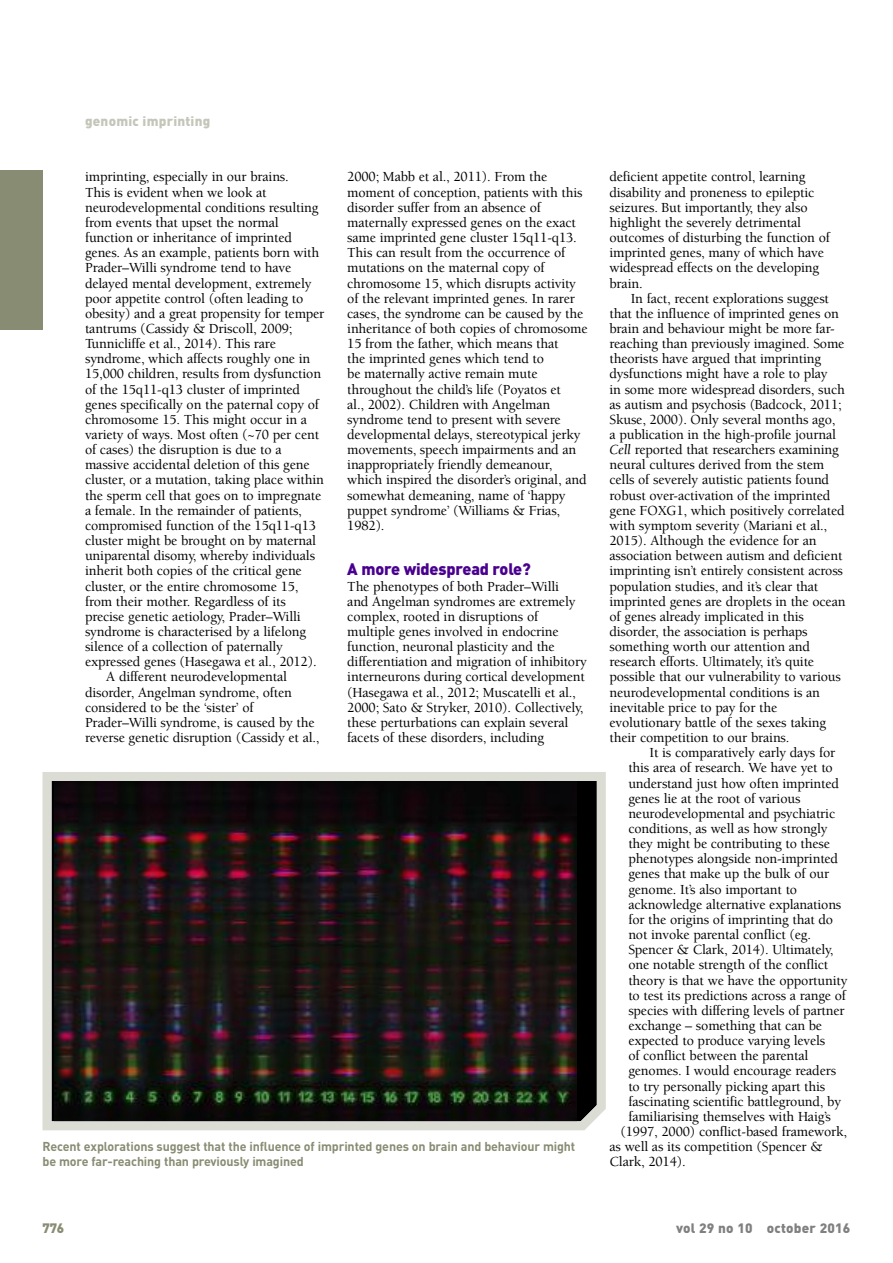
<style>
.page{position:relative;width:893px;height:1263px;background:#fff}
.page>*{position:absolute;margin:0;border:0;box-sizing:border-box;transform-origin:0 0}
.t1{font:900 16.5px "DIN Pro";letter-spacing:-.01em;color:#49008f}
.t2{font:500 14.25px/15.1px "Berkeley Std";letter-spacing:-.01em;color:#000}
.t3{font:900 13.5px "DIN Pro";letter-spacing:.015em;color:#808080}
.t4{font:900 13.5px "DIN Pro";letter-spacing:.015em;color:#c3c6b8}
.t5{font:900 13.5px "DIN Pro";color:#878c72}
.t6{font:700 12.75px/15.1px "DIN Pro";letter-spacing:-.01em;color:#878c72}
.s1{font-weight:400;font-style:italic}
</style>
<div class="page">
<div style="left:0;top:170px;width:43px;height:160px;background:#878c72"></div>
<img style="left:43px;top:772px;width:563px;height:358px">
<p class="t4" style="left:85px;top:116px;width:127px">genomic imprinting</p>
<p class="t2" style="left:85px;top:171px;width:205px">imprinting, especially in our brains.</p>
<p class="t2" style="left:85px;top:186px;width:183px">This is evident when we look at</p>
<p class="t2" style="left:85px;top:201px;width:235px">neurodevelopmental conditions resulting</p>
<p class="t2" style="left:85px;top:216px;width:195px">from events that upset the normal</p>
<p class="t2" style="left:85px;top:231px;width:208px">function or inheritance of imprinted</p>
<p class="t2" style="left:85px;top:246px;width:236px">genes. As an example, patients born with</p>
<p class="t2" style="left:85px;top:261px;width:208px">Prader–Willi syndrome tend to have</p>
<p class="t2" style="left:85px;top:277px;width:228px">delayed mental development, extremely</p>
<p class="t2" style="left:85px;top:292px;width:220px">poor appetite control (often leading to</p>
<p class="t2" style="left:85px;top:307px;width:241px">obesity) and a great propensity for temper</p>
<p class="t2" style="left:85px;top:322px;width:209px">tantrums (Cassidy &amp; Driscoll, 2009;</p>
<p class="t2" style="left:85px;top:337px;width:192px">Tunnicliffe et al., 2014). This rare</p>
<p class="t2" style="left:85px;top:352px;width:227px">syndrome, which affects roughly one in</p>
<p class="t2" style="left:85px;top:368px;width:238px">15,000 children, results from dysfunction</p>
<p class="t2" style="left:85px;top:383px;width:217px">of the 15q11-q13 cluster of imprinted</p>
<p class="t2" style="left:85px;top:398px;width:236px">genes specifically on the paternal copy of</p>
<p class="t2" style="left:85px;top:413px;width:224px">chromosome 15. This might occur in a</p>
<p class="t2" style="left:85px;top:428px;width:236px">variety of ways. Most often (~70 per cent</p>
<p class="t2" style="left:85px;top:443px;width:198px">of cases) the disruption is due to a</p>
<p class="t2" style="left:85px;top:458px;width:226px">massive accidental deletion of this gene</p>
<p class="t2" style="left:85px;top:474px;width:240px">cluster, or a mutation, taking place within</p>
<p class="t2" style="left:85px;top:489px;width:238px">the sperm cell that goes on to impregnate</p>
<p class="t2" style="left:85px;top:504px;width:218px">a female. In the remainder of patients,</p>
<p class="t2" style="left:85px;top:519px;width:233px">compromised function of the 15q11-q13</p>
<p class="t2" style="left:85px;top:534px;width:233px">cluster might be brought on by maternal</p>
<p class="t2" style="left:85px;top:549px;width:232px">uniparental disomy, whereby individuals</p>
<p class="t2" style="left:85px;top:564px;width:218px">inherit both copies of the critical gene</p>
<p class="t2" style="left:85px;top:580px;width:215px">cluster, or the entire chromosome 15,</p>
<p class="t2" style="left:85px;top:595px;width:202px">from their mother. Regardless of its</p>
<p class="t2" style="left:85px;top:610px;width:217px">precise genetic aetiology, Prader–Willi</p>
<p class="t2" style="left:85px;top:625px;width:223px">syndrome is characterised by a lifelong</p>
<p class="t2" style="left:85px;top:640px;width:199px">silence of a collection of paternally</p>
<p class="t2" style="left:85px;top:655px;width:233px">expressed genes (Hasegawa et al., 2012).</p>
<p class="t2" style="left:106px;top:671px;width:182px">A different neurodevelopmental</p>
<p class="t2" style="left:85px;top:686px;width:209px">disorder, Angelman syndrome, often</p>
<p class="t2" style="left:85px;top:701px;width:170px">considered to be the ‘sister’ of</p>
<p class="t2" style="left:85px;top:716px;width:231px">Prader–Willi syndrome, is caused by the</p>
<p class="t2" style="left:85px;top:731px;width:236px">reverse genetic disruption (Cassidy et al.,</p>
<p class="t2" style="left:347px;top:171px;width:242px">2000; Mabb et al., 2011). From the moment of conception, patients with this disorder suffer from an absence of maternally expressed genes on the exact same imprinted gene cluster 15q11-q13.<br>This can result from the occurrence of mutations on the maternal copy of chromosome 15, which disrupts activity of the relevant imprinted genes. In rarer cases, the syndrome can be caused by the inheritance of both copies of chromosome 15 from the father, which means that<br>the imprinted genes which tend to<br>be maternally active remain mute throughout the child’s life (Poyatos et<br>al., 2002). Children with Angelman syndrome tend to present with severe developmental delays, stereotypical jerky movements, speech impairments and an inappropriately friendly demeanour, which inspired the disorder’s original, and somewhat demeaning, name of ‘happy puppet syndrome’ (Williams &amp; Frias, 1982).</p>
<p class="t1" style="left:347px;top:564px;width:185px">A more widespread role?</p>
<p class="t2" style="left:347px;top:580px;width:241px">The phenotypes of both Prader–Willi<br>and Angelman syndromes are extremely complex, rooted in disruptions of multiple genes involved in endocrine function, neuronal plasticity and the differentiation and migration of inhibitory interneurons during cortical development (Hasegawa et al., 2012; Muscatelli et al., 2000; Sato &amp; Stryker, 2010). Collectively, these perturbations can explain several facets of these disorders, including</p>
<p class="t6" style="left:43px;top:1140px;width:534px">Recent explorations suggest that the influence of imprinted genes on brain and behaviour might be more far-reaching than previously imagined</p>
<p class="t2" style="left:609px;top:171px;width:222px">deficient appetite control, learning disability and proneness to epileptic seizures. But importantly, they also highlight the severely detrimental outcomes of disturbing the function of imprinted genes, many of which have widespread effects on the developing brain.</p>
<p class="t2" style="left:609px;top:292px;width:237px;text-indent:21px">In fact, recent explorations suggest that the influence of imprinted genes on brain and behaviour might be more far&shy;reaching than previously imagined. Some theorists have argued that imprinting dysfunctions might have a role to play<br>in some more widespread disorders, such as autism and psychosis (Badcock, 2011; Skuse, 2000). Only several months ago,<br>a publication in the high-profile journal <span class="s1">Cell</span> reported that researchers examining neural cultures derived from the stem cells of severely autistic patients found robust over-activation of the imprinted gene FOXG1, which positively correlated with symptom severity (Mariani et al., 2015). Although the evidence for an association between autism and deficient imprinting isn’t entirely consistent across population studies, and it’s clear that imprinted genes are droplets in the ocean of genes already implicated in this disorder, the association is perhaps something worth our attention and research efforts. Ultimately, it’s quite possible that our vulnerability to various neurodevelopmental conditions is an inevitable price to pay for the evolutionary battle of the sexes taking their competition to our brains.</p>
<p class="t2" style="left:650px;top:746px;width:187px">It is comparatively early days for</p>
<p class="t2" style="left:628px;top:761px;width:206px">this area of research. We have yet to</p>
<p class="t2" style="left:628px;top:777px;width:212px">understand just how often imprinted</p>
<p class="t2" style="left:628px;top:792px;width:174px">genes lie at the root of various</p>
<p class="t2" style="left:628px;top:807px;width:208px">neurodevelopmental and psychiatric</p>
<p class="t2" style="left:628px;top:822px;width:201px">conditions, as well as how strongly</p>
<p class="t2" style="left:628px;top:837px;width:203px">they might be contributing to these</p>
<p class="t2" style="left:628px;top:852px;width:211px">phenotypes alongside non-imprinted</p>
<p class="t2" style="left:628px;top:867px;width:202px">genes that make up the bulk of our</p>
<p class="t2" style="left:628px;top:883px;width:170px">genome. It’s also important to</p>
<p class="t2" style="left:628px;top:898px;width:215px">acknowledge alternative explanations</p>
<p class="t2" style="left:628px;top:913px;width:206px">for the origins of imprinting that do</p>
<p class="t2" style="left:628px;top:928px;width:184px">not invoke parental conflict (eg.</p>
<p class="t2" style="left:628px;top:943px;width:207px">Spencer &amp; Clark, 2014). Ultimately,</p>
<p class="t2" style="left:628px;top:958px;width:201px">one notable strength of the conflict</p>
<p class="t2" style="left:628px;top:974px;width:221px">theory is that we have the opportunity</p>
<p class="t2" style="left:628px;top:989px;width:219px">to test its predictions across a range of</p>
<p class="t2" style="left:628px;top:1004px;width:218px">species with differing levels of partner</p>
<p class="t2" style="left:628px;top:1019px;width:195px">exchange – something that can be</p>
<p class="t2" style="left:628px;top:1034px;width:199px">expected to produce varying levels</p>
<p class="t2" style="left:628px;top:1049px;width:181px">of conflict between the parental</p>
<p class="t2" style="left:628px;top:1064px;width:209px">genomes. I would encourage readers</p>
<p class="t2" style="left:628px;top:1080px;width:198px">to try personally picking apart this</p>
<p class="t2" style="left:628px;top:1095px;width:214px">fascinating scientific battleground, by</p>
<p class="t2" style="left:628px;top:1110px;width:204px">familiarising themselves with Haig’s</p>
<p class="t2" style="left:620px;top:1125px;width:228px">(1997, 2000) conflict-based framework,</p>
<p class="t2" style="left:609px;top:1140px;width:215px">as well as its competition (Spencer &amp;</p>
<p class="t2" style="left:609px;top:1155px;width:78px">Clark, 2014).</p>
<p class="t5" style="left:43px;top:1223px;width:23px">776</p>
<p class="t3" style="left:676px;top:1223px;width:176px">vol 29 no 10 october 2016</p>
</div>
